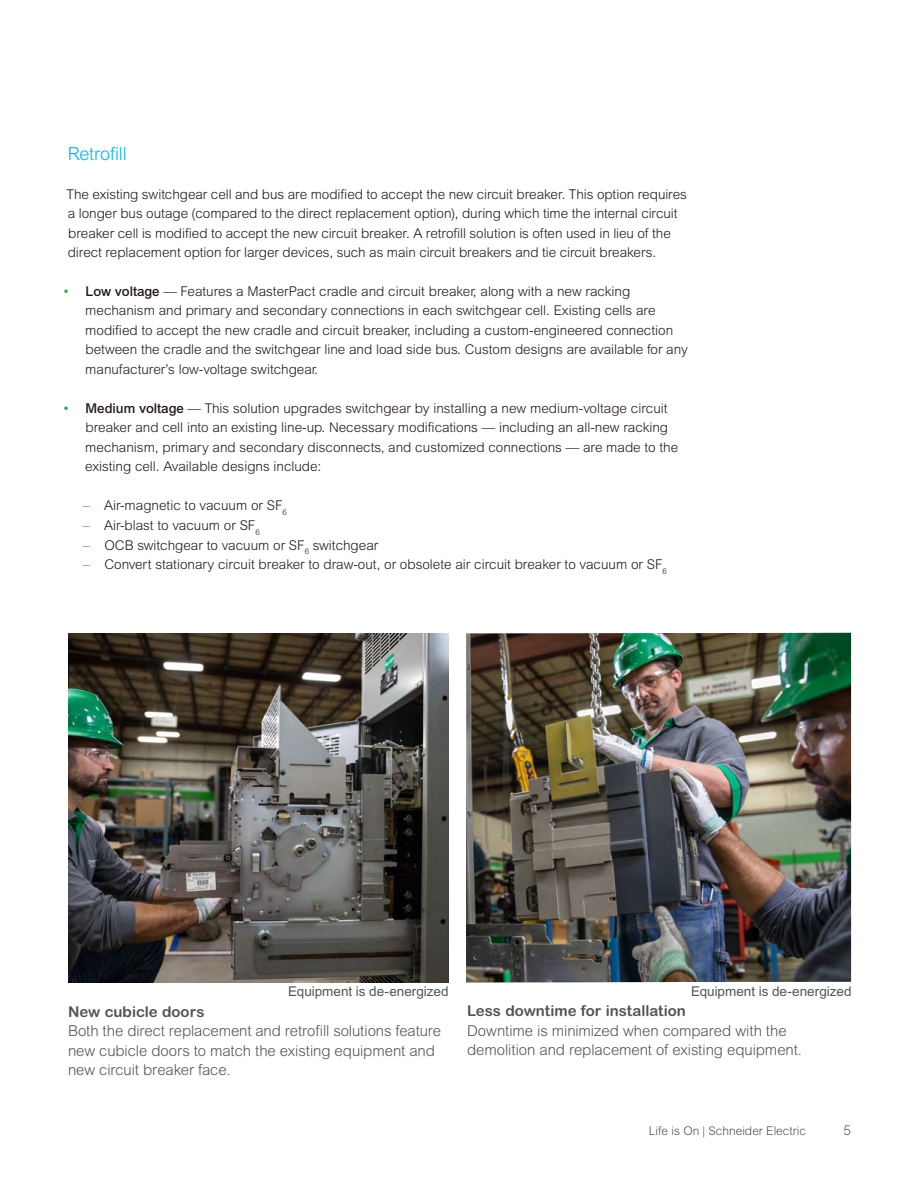
<style>
.page{position:relative;width:918px;height:1188px;background:#fff}
.page>*{position:absolute;margin:0;border:0;box-sizing:border-box;transform-origin:0 0}
.t1{font:300 18px "Arial MT Pro";letter-spacing:-.01em;color:#00b4ed}
.t2{font:300 15px/19.5px "Arial Rounded MT Pro";letter-spacing:-.005em;color:#515557}
.t3{font:700 15px "Arial Rounded MT Pro";color:#515557}
.t4{font:300 13.5px/19.5px "Arial MT Pro";color:#231916}
.t5{font:13.5px "Arial MT Pro";color:#515557}
.t6{font:300 13.5px "Arial MT Pro";color:#515557}
.t7{font:300 12px "Arial Rounded MT Pro";color:#515557}
.s1{font-weight:500;color:#39af43}
.s2{font-weight:500}
.s3{font-family:"Arial MT Std";color:#39af43}
</style>
<div class="page">
<img style="left:466px;top:633px;width:385px;height:349px">
<img style="left:68px;top:634px;width:380px;height:348px">
<h1 class="t1" style="left:68px;top:142px;width:60px">Retrofill</h1>
<p class="t4" style="left:67px;top:184px;width:622px">The existing switchgear cell and bus are modified to accept the new circuit breaker. This option requires a longer bus outage (compared to the direct replacement option), during which time the internal circuit breaker cell is modified to accept the new circuit breaker. A retrofill solution is often used in lieu of the direct replacement option for larger devices, such as main circuit breakers and tie circuit breakers.</p>
<p class="t4" style="left:85px;top:282px;width:604px;text-indent:-22px"><span class="s1">•</span> <span class="s2">Low voltage</span> — Features a MasterPact cradle and circuit breaker, along with a new racking mechanism and primary and secondary connections in each switchgear cell. Existing cells are modified to accept the new cradle and circuit breaker, including a custom-engineered connection between the cradle and the switchgear line and load side bus. Custom designs are available for any manufacturer’s low-voltage switchgear.</p>
<p class="t4" style="left:85px;top:399px;width:595px;text-indent:-21px"><span class="s1">•</span> <span class="s2">Medium voltage</span> — This solution upgrades switchgear by installing a new medium-voltage circuit breaker and cell into an existing line-up. Necessary modifications — including an all-new racking mechanism, primary and secondary disconnects, and customized connections — are made to the existing cell. Available designs include:</p>
<p class="t4" style="left:83px;top:496px;width:205px"><span class="s3">–</span> Air-magnetic to vacuum or SF<sub>6</sub></p>
<p class="t4" style="left:83px;top:516px;width:178px"><span class="s3">–</span> Air-blast to vacuum or SF<sub>6</sub></p>
<p class="t4" style="left:83px;top:535px;width:297px"><span class="s3">–</span> OCB switchgear to vacuum or SF<sub>6</sub> switchgear</p>
<p class="t4" style="left:83px;top:555px;width:585px"><span class="s3">–</span> Convert stationary circuit breaker to draw-out, or obsolete air circuit breaker to vacuum or SF<sub>6</sub></p>
<p class="t5" style="left:288px;top:984px;width:162px">Equipment is de-energized</p>
<p class="t5" style="left:691px;top:984px;width:162px">Equipment is de-energized</p>
<p class="t3" style="left:68px;top:1002px;width:138px">New cubicle doors</p>
<p class="t2" style="left:68px;top:1022px;width:375px">Both the direct replacement and retrofill solutions feature new cubicle doors to match the existing equipment and new circuit breaker face.</p>
<p class="t3" style="left:467px;top:1002px;width:220px">Less downtime for installation</p>
<p class="t2" style="left:467px;top:1021px;width:337px">Downtime is minimized when compared with the demolition and replacement of existing equipment.</p>
<p class="t7" style="left:649px;top:1123px;width:159px">Life is On | Schneider Electric</p>
<p class="t6" style="left:844px;top:1121px;width:9px">5</p>
</div>
